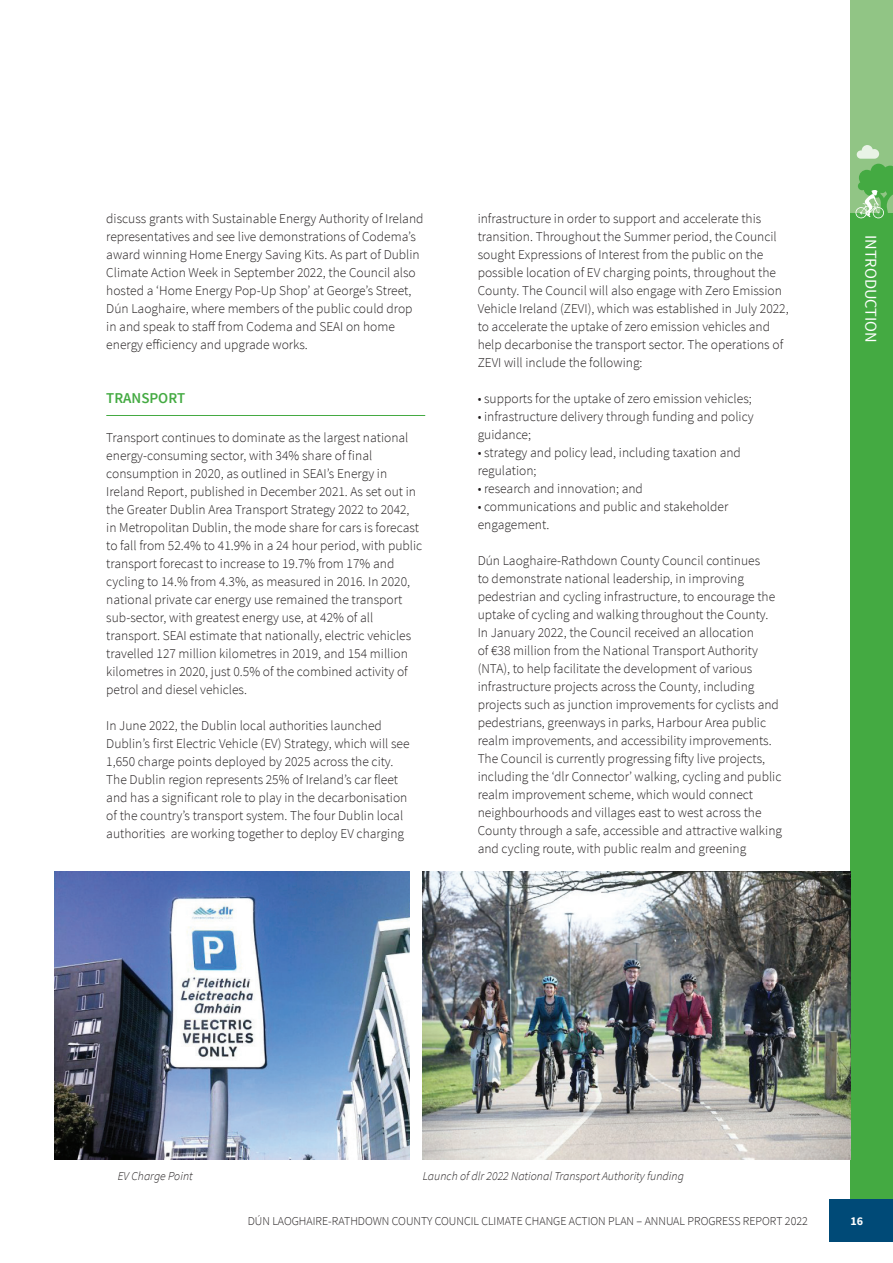
<style>
.page{position:relative;width:893px;height:1263px;background:#fff}
.page>*{position:absolute;margin:0;border:0;box-sizing:border-box;transform-origin:0 0}
.t1{font:16.5px "Source Sans Pro";color:#fff}
.t2{font:600 15px "Source Sans Pro";color:#44aa42}
.t3{font:300 13.5px/18px "Source Sans Pro";color:#231f20}
.t4{font:300 12px "Source Sans Pro";color:#231f20}
.t5{font:italic 300 12px "Source Sans Pro";color:#231f20}
.t6{font:700 12px "Source Sans Pro";color:#fff}
</style>
<div class="page">
<div style="left:850px;top:213px;width:43px;height:986px;background:#44aa42"></div>
<div style="left:850px;top:0;width:43px;height:213px;background:#91c585"></div>
<div style="left:829px;top:1199px;width:64px;height:43px;background:#004a77"></div>
<svg style="left:855px;top:145px;width:38px;height:73px"></svg>
<hr style="left:106px;top:415px;width:319px;height:1px;background:#44aa42">
<img style="left:423px;top:872px;width:427px;height:288px">
<img style="left:54px;top:872px;width:355px;height:288px">
<p class="t3" style="left:106px;top:209px;width:319px">discuss grants with Sustainable Energy Authority of Ireland representatives and see live demonstrations of Codema’s award winning Home Energy Saving Kits. As part of Dublin Climate Action Week in September 2022, the Council also hosted a ‘Home Energy Pop-Up Shop’ at George’s Street, Dún Laoghaire, where members of the public could drop in and speak to staff from Codema and SEAI on home energy efficiency and upgrade works.</p>
<p class="t2" style="left:106px;top:388px;width:80px">TRANSPORT</p>
<p class="t3" style="left:106px;top:429px;width:317px">Transport continues to dominate as the largest national energy-consuming sector, with 34% share of final consumption in 2020, as outlined in SEAI’s Energy in Ireland Report, published in December 2021. As set out in the Greater Dublin Area Transport Strategy 2022 to 2042, in Metropolitan Dublin, the mode share for cars is forecast to fall from 52.4% to 41.9% in a 24 hour period, with public transport forecast to increase to 19.7% from 17% and cycling to 14.% from 4.3%, as measured in 2016. In 2020, national private car energy use remained the transport sub-sector, with greatest energy use, at 42% of all transport. SEAI estimate that nationally, electric vehicles travelled 127 million kilometres in 2019, and 154 million kilometres in 2020, just 0.5% of the combined activity of petrol and diesel vehicles.</p>
<p class="t3" style="left:106px;top:717px;width:305px">In June 2022, the Dublin local authorities launched Dublin’s first Electric Vehicle (EV) Strategy, which will see 1,650 charge points deployed by 2025 across the city.<br>The Dublin region represents 25% of Ireland’s car fleet and has a significant role to play in the decarbonisation of the country’s transport system. The four Dublin local authorities are working together to deploy EV charging</p>
<p class="t3" style="left:478px;top:209px;width:313px">infrastructure in order to support and accelerate this transition. Throughout the Summer period, the Council sought Expressions of Interest from the public on the possible location of EV charging points, throughout the County. The Council will also engage with Zero Emission Vehicle Ireland (ZEVI), which was established in July 2022, to accelerate the uptake of zero emission vehicles and help decarbonise the transport sector. The operations of ZEVI will include the following:</p>
<p class="t3" style="left:478px;top:389px;width:276px">• supports for the uptake of zero emission vehicles;</p>
<p class="t3" style="left:478px;top:407px;width:278px">• infrastructure delivery through funding and policy guidance;</p>
<p class="t3" style="left:478px;top:443px;width:265px">• strategy and policy lead, including taxation and regulation;</p>
<p class="t3" style="left:478px;top:479px;width:167px">• research and innovation; and</p>
<p class="t3" style="left:478px;top:497px;width:252px">• communications and public and stakeholder engagement.</p>
<p class="t3" style="left:478px;top:551px;width:306px">Dún Laoghaire-Rathdown County Council continues<br>to demonstrate national leadership, in improving pedestrian and cycling infrastructure, to encourage the uptake of cycling and walking throughout the County.<br>In January 2022, the Council received an allocation<br>of €38 million from the National Transport Authority (NTA), to help facilitate the development of various infrastructure projects across the County, including projects such as junction improvements for cyclists and pedestrians, greenways in parks, Harbour Area public realm improvements, and accessibility improvements.<br>The Council is currently progressing fifty live projects, including the ‘dlr Connector’ walking, cycling and public realm improvement scheme, which would connect neighbourhoods and villages east to west across the County through a safe, accessible and attractive walking and cycling route, with public realm and greening</p>
<p class="t1" style="left:881px;top:235px;width:110px;rotate:90deg">INTRODUCTION</p>
<p class="t5" style="left:118px;top:1169px;width:76px">EV Charge Point</p>
<p class="t5" style="left:423px;top:1169px;width:263px">Launch of dlr 2022 National Transport Authority funding</p>
<p class="t4" style="left:248px;top:1214px;width:562px">DÚN LAOGHAIRE-RATHDOWN COUNTY COUNCIL CLIMATE CHANGE ACTION PLAN – ANNUAL PROGRESS REPORT 2022</p>
<p class="t6" style="left:850px;top:1213px;width:14px">16</p>
</div>
